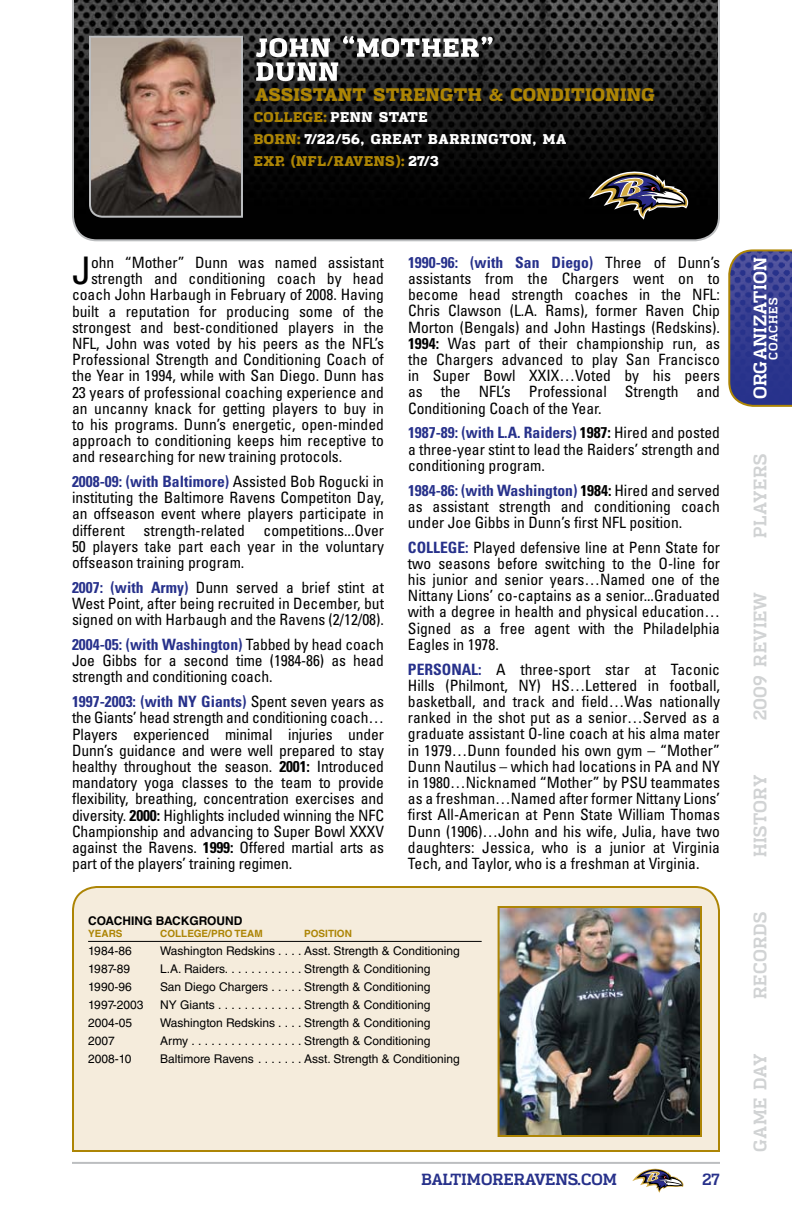
<style>
.page{position:relative;width:792px;height:1224px;background:#fff}
.page>*{position:absolute;margin:0;border:0;box-sizing:border-box;transform-origin:0 0}
.t1{font:condensed 38px "Univers LT";color:#000}
.t2{font:700 26px/24px "Endzone";color:#fff}
.t3{font:18px "Endzone";letter-spacing:.02em;color:#d1d3d4}
.t4{font:700 18px "Endzone";letter-spacing:-.02em;color:#ad8505}
.t5{font:18px "Endzone";letter-spacing:.02em;color:#fff}
.t6{font:16px "Endzone";color:#27318b}
.t7{font:condensed 15.6px/16.2px "Univers LT";color:#000;text-align:justify}
.t8{font:700 condensed 15.6px "Univers LT";color:#27318b}
.t9{font:700 14px/22px "Endzone";color:#fff}
.t10{font:700 14px "Endzone";color:#ad8505}
.t11{font:12px "Helvetica LT Std";color:#000}
.t12{font:700 12px "Helvetica LT Std";letter-spacing:.085em;color:#000}
.t13{font:12px "Endzone";letter-spacing:.09em;color:#fff}
.t14{font:700 10px "Helvetica LT Std";color:#ad8505}
.s1{font-family:"Rockwell Std"}
.s2{color:#ad8505}
.s3{font-weight:700;color:#27318b}
.s4{font-weight:700}
</style>
<div class="page">
<hr style="left:72px;top:1162px;width:648px;height:2px;background:#bcbec0">
<svg style="left:728px;top:249px;width:64px;height:158px;background:#41468c"></svg>
<svg style="left:632px;top:1168px;width:52px;height:25px"></svg>
<svg style="left:72px;top:0;width:648px;height:242px;background:#1c1c1c"></svg>
<svg style="left:88px;top:35px;width:156px;height:184px;background:#8d776c"></svg>
<div style="left:72px;top:886px;width:648px;height:266px;background:#f5ecdc"></div>
<hr style="left:88px;top:941px;width:394px;height:1px;background:#000">
<img style="left:501px;top:909px;width:198px;height:225px">
<div style="left:498px;top:906px;width:204px;height:231px;border:2px solid #ad8505"></div>
<svg style="left:589px;top:172px;width:99px;height:48px;background:#48423f"></svg>
<p class="t2" style="left:255px;top:36px;width:240px">JOHN “MOTHER”<br>DUNN</p>
<p class="t4" style="left:255px;top:84px;width:400px">ASSISTANT STRENGTH <span class="s1">&amp;</span> CONDITIONING</p>
<p class="t10" style="left:253px;top:109px;width:11px">COLLE</p>
<p class="t9" style="left:303px;top:106px;width:127px"><span class="s2">GE:</span> PENN STATE</p>
<p class="t10" style="left:253px;top:131px;width:22px">BORN</p>
<p class="t9" style="left:253px;top:128px;width:302px;text-indent:44px"><span class="s2">:</span> 7/22/56, GREAT BARRINGTON, MA<br><span class="s2">EXP. (NFL/RAVENS):</span> 27/3</p>
<p class="t1" style="left:72px;top:247px;width:21px">J</p>
<p class="t7" style="left:91px;top:254px;width:294px">ohn “Mother” Dunn was named assistant</p>
<p class="t7" style="left:91px;top:270px;width:294px">strength and conditioning coach by head</p>
<p class="t7" style="left:72px;top:287px;width:314px">coach John Harbaugh in February of 2008. Having</p>
<p class="t7" style="left:72px;top:303px;width:313px">built a reputation for producing some of the</p>
<p class="t7" style="left:72px;top:319px;width:314px">strongest and best-conditioned players in the</p>
<p class="t7" style="left:72px;top:335px;width:314px">NFL, John was voted by his peers as the NFL’s</p>
<p class="t7" style="left:72px;top:351px;width:313px">Professional Strength and Conditioning Coach of</p>
<p class="t7" style="left:72px;top:367px;width:313px">the Year in 1994, while with San Diego. Dunn has</p>
<p class="t7" style="left:72px;top:384px;width:313px">23 years of professional coaching experience and</p>
<p class="t7" style="left:72px;top:400px;width:313px">an uncanny knack for getting players to buy in</p>
<p class="t7" style="left:72px;top:416px;width:313px">to his programs. Dunn’s energetic, open-minded</p>
<p class="t7" style="left:72px;top:432px;width:314px">approach to conditioning keeps him receptive to</p>
<p class="t7" style="left:72px;top:448px;width:272px">and researching for new training protocols.</p>
<p class="t7" style="left:72px;top:473px;width:314px"><span class="s3">2008-09: (with Baltimore)</span> Assisted Bob Rogucki in instituting the Baltimore Ravens Competiton Day, an offseason event where players participate in different strength-related competitions...Over 50 players take part each year in the voluntary offseason training program.</p>
<p class="t7" style="left:72px;top:579px;width:314px"><span class="s3">2007: (with Army)</span> Dunn served a brief stint at West Point, after being recruited in December, but signed on with Harbaugh and the Ravens (2/12/08).</p>
<p class="t7" style="left:72px;top:636px;width:313px"><span class="s3">2004-05: (with Washington)</span> Tabbed by head coach Joe Gibbs for a second time (1984-86) as head strength and conditioning coach.</p>
<p class="t7" style="left:72px;top:693px;width:314px"><span class="s3">1997-2003: (with NY Giants)</span> Spent seven years as the Giants’ head strength and conditioning coach… Players experienced minimal injuries under Dunn’s guidance and were well prepared to stay healthy throughout the season. <span class="s4">2001:</span> Introduced mandatory yoga classes to the team to provide flexibility, breathing, concentration exercises and diversity. <span class="s4">2000:</span> Highlights included winning the NFC Championship and advancing to Super Bowl XXXV against the Ravens. <span class="s4">1999:</span> Offered martial arts as part of the players’ training regimen.</p>
<p class="t7" style="left:408px;top:254px;width:314px"><span class="s3">1990-96: (with San Diego)</span> Three of Dunn’s assistants from the Chargers went on to become head strength coaches in the NFL:<br>Chris Clawson (L.A. Rams), former Raven Chip Morton (Bengals) and John Hastings (Redskins).<br><span class="s4">1994:</span> Was part of their championship run, as the Chargers advanced to play San Francisco in Super Bowl XXIX…Voted by his peers as the NFL’s Professional Strength and Conditioning Coach of the Year.</p>
<p class="t7" style="left:408px;top:424px;width:314px"><span class="s3">1987-89: (with L.A. Raiders)</span> <span class="s4">1987:</span> Hired and posted a three-year stint to lead the Raiders’ strength and conditioning program.</p>
<p class="t7" style="left:408px;top:482px;width:314px"><span class="s3">1984-86: (with Washington)</span> <span class="s4">1984:</span> Hired and served as assistant strength and conditioning coach under Joe Gibbs in Dunn’s first NFL position.</p>
<p class="t8" style="left:408px;top:538px;width:18px">College</p>
<p class="t7" style="left:408px;top:539px;width:314px;text-indent:57px"><span class="s3">:</span> Played defensive line at Penn State for two seasons before switching to the O-line for his junior and senior years…Named one of the Nittany Lions’ co-captains as a senior...Graduated with a degree in health and physical education… Signed as a free agent with the Philadelphia Eagles in 1978.</p>
<p class="t8" style="left:408px;top:660px;width:19px">Personal</p>
<p class="t7" style="left:408px;top:661px;width:314px;text-indent:70px"><span class="s3">:</span> A three-sport star at Taconic Hills (Philmont, NY) HS…Lettered in football, basketball, and track and field…Was nationally ranked in the shot put as a senior…Served as a graduate assistant O-line coach at his alma mater in 1979…Dunn founded his own gym – “Mother” Dunn Nautilus – which had locations in PA and NY in 1980…Nicknamed “Mother” by PSU teammates as a freshman…Named after former Nittany Lions’ first All-American at Penn State William Thomas Dunn (1906)…John and his wife, Julia, have two daughters: Jessica, who is a junior at Virginia Tech, and Taylor, who is a freshman at Virginia.</p>
<p class="t12" style="left:88px;top:914px;width:156px">COACHING BACKGROUND</p>
<p class="t14" style="left:88px;top:928px;width:36px">YEARS</p>
<p class="t14" style="left:160px;top:928px;width:35px">COLLEGE</p>
<p class="t14" style="left:208px;top:928px;width:56px">/PRO TEAM</p>
<p class="t14" style="left:304px;top:928px;width:48px">POSITION</p>
<p class="t11" style="left:88px;top:944px;width:45px">1984-86</p>
<p class="t11" style="left:160px;top:944px;width:123px">Washington Redskins ...</p>
<p class="t11" style="left:304px;top:944px;width:157px">Asst. Strength &amp; Conditioning</p>
<p class="t11" style="left:88px;top:962px;width:43px">1987-89</p>
<p class="t11" style="left:160px;top:962px;width:70px">L.A. Raiders ...........</p>
<p class="t11" style="left:304px;top:962px;width:128px">Strength &amp; Conditioning</p>
<p class="t11" style="left:88px;top:980px;width:45px">1990-96</p>
<p class="t11" style="left:160px;top:980px;width:112px">San Diego Chargers .....</p>
<p class="t11" style="left:304px;top:980px;width:128px">Strength &amp; Conditioning</p>
<p class="t11" style="left:88px;top:998px;width:57px">1997-2003</p>
<p class="t11" style="left:160px;top:998px;width:59px">NY Giants .............</p>
<p class="t11" style="left:304px;top:998px;width:128px">Strength &amp; Conditioning</p>
<p class="t11" style="left:88px;top:1016px;width:46px">2004-05</p>
<p class="t11" style="left:160px;top:1016px;width:123px">Washington Redskins ...</p>
<p class="t11" style="left:304px;top:1016px;width:128px">Strength &amp; Conditioning</p>
<p class="t11" style="left:88px;top:1034px;width:28px">2007</p>
<p class="t11" style="left:160px;top:1034px;width:272px">Army . . . . . . . . . . . . . . . . . Strength &amp; Conditioning</p>
<p class="t11" style="left:88px;top:1052px;width:45px">2008-10</p>
<p class="t11" style="left:160px;top:1052px;width:98px">Baltimore Ravens .......</p>
<p class="t11" style="left:304px;top:1052px;width:157px">Asst. Strength &amp; Conditioning</p>
<p class="t6" style="left:421px;top:1170px;width:197px">BALTIMORERAVENS.COM</p>
<p class="t6" style="left:703px;top:1170px;width:19px">27</p>
<p class="t5" style="left:750px;top:399px;width:144px;rotate:-90deg">ORGANIZATION</p>
<p class="t13" style="left:767px;top:360px;width:64px;rotate:-90deg">COACHES</p>
<p class="t3" style="left:750px;top:538px;width:85px;rotate:-90deg">PLAYERS</p>
<p class="t3" style="left:750px;top:720px;width:130px;rotate:-90deg">2009 REVIEW</p>
<p class="t3" style="left:750px;top:857px;width:84px;rotate:-90deg">HISTORY</p>
<p class="t3" style="left:750px;top:999px;width:89px;rotate:-90deg">RECORDS</p>
<p class="t3" style="left:750px;top:1152px;width:100px;rotate:-90deg">GAME DAY</p>
</div>
